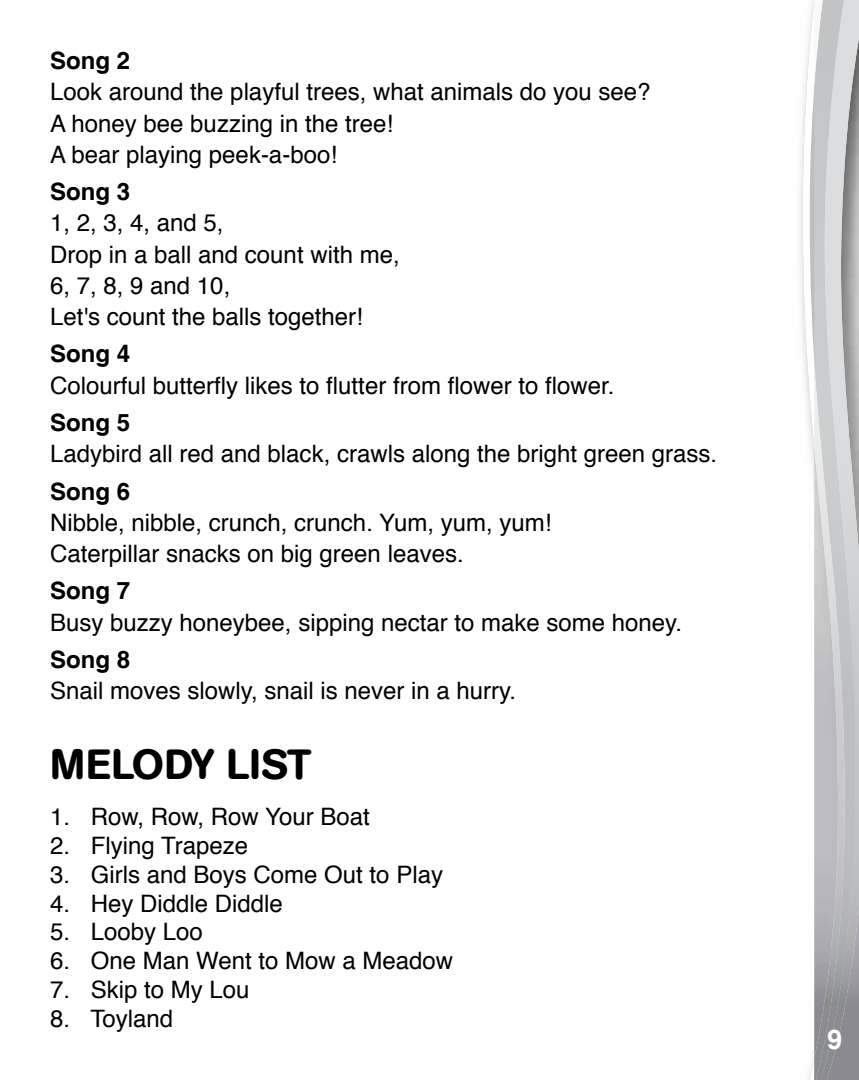
<style>
.page{position:relative;width:859px;height:1080px;background:#fff}
.page>*{position:absolute;margin:0;border:0;box-sizing:border-box;transform-origin:0 0}
.t1{font:500 42px "AG Book Rounded";letter-spacing:.01em;color:#000}
.t2{font:700 27px "Helvetica";color:#fff}
.t3{font:24px/31.2px "Helvetica";color:#000}
.t4{font:700 24px "Helvetica";color:#000}
</style>
<div class="page">
<svg style="left:802px;top:0;width:12px;height:1080px"></svg>
<img style="left:858px;top:0;width:1px;height:1080px">
<img style="left:847px;top:0;width:11px;height:1080px">
<img style="left:814px;top:0;width:33px;height:1080px">
<p class="t4" style="left:50px;top:46px;width:82px">Song 2</p>
<p class="t3" style="left:50px;top:77px;width:602px">Look around the playful trees, what animals do you see?<br>A honey bee buzzing in the tree!<br>A bear playing peek-a-boo!</p>
<p class="t4" style="left:50px;top:177px;width:82px">Song 3</p>
<p class="t3" style="left:50px;top:208px;width:351px">1, 2, 3, 4, and 5,<br>Drop in a ball and count with me,<br>6, 7, 8, 9 and 10,<br>Let's count the balls together!</p>
<p class="t4" style="left:50px;top:339px;width:82px">Song 4</p>
<p class="t3" style="left:50px;top:370px;width:566px">Colourful butterfly likes to flutter from flower to flower.</p>
<p class="t4" style="left:50px;top:408px;width:82px">Song 5</p>
<p class="t3" style="left:50px;top:439px;width:668px">Ladybird all red and black, crawls along the bright green grass.</p>
<p class="t4" style="left:50px;top:476px;width:82px">Song 6</p>
<p class="t3" style="left:50px;top:508px;width:503px">Nibble, nibble, crunch, crunch. Yum, yum, yum!<br>Caterpillar snacks on big green leaves.</p>
<p class="t4" style="left:50px;top:576px;width:82px">Song 7</p>
<p class="t3" style="left:50px;top:607px;width:633px">Busy buzzy honeybee, sipping nectar to make some honey.</p>
<p class="t4" style="left:50px;top:645px;width:82px">Song 8</p>
<p class="t3" style="left:50px;top:676px;width:467px">Snail moves slowly, snail is never in a hurry.</p>
<h1 class="t1" style="left:50px;top:740px;width:263px">MELODY LIST</h1>
<p class="t3" style="left:50px;top:802px;width:321px">1. Row, Row, Row Your Boat</p>
<p class="t3" style="left:50px;top:831px;width:200px">2. Flying Trapeze</p>
<p class="t3" style="left:50px;top:860px;width:394px">3. Girls and Boys Come Out to Play</p>
<p class="t3" style="left:50px;top:888px;width:234px">4. Hey Diddle Diddle</p>
<p class="t3" style="left:50px;top:917px;width:154px">5. Looby Loo</p>
<p class="t3" style="left:50px;top:946px;width:405px">6. One Man Went to Mow a Meadow</p>
<p class="t3" style="left:50px;top:975px;width:201px">7. Skip to My Lou</p>
<p class="t3" style="left:50px;top:1004px;width:124px">8. Toyland</p>
<p class="t2" style="left:827px;top:1023px;width:17px">9</p>
</div>
